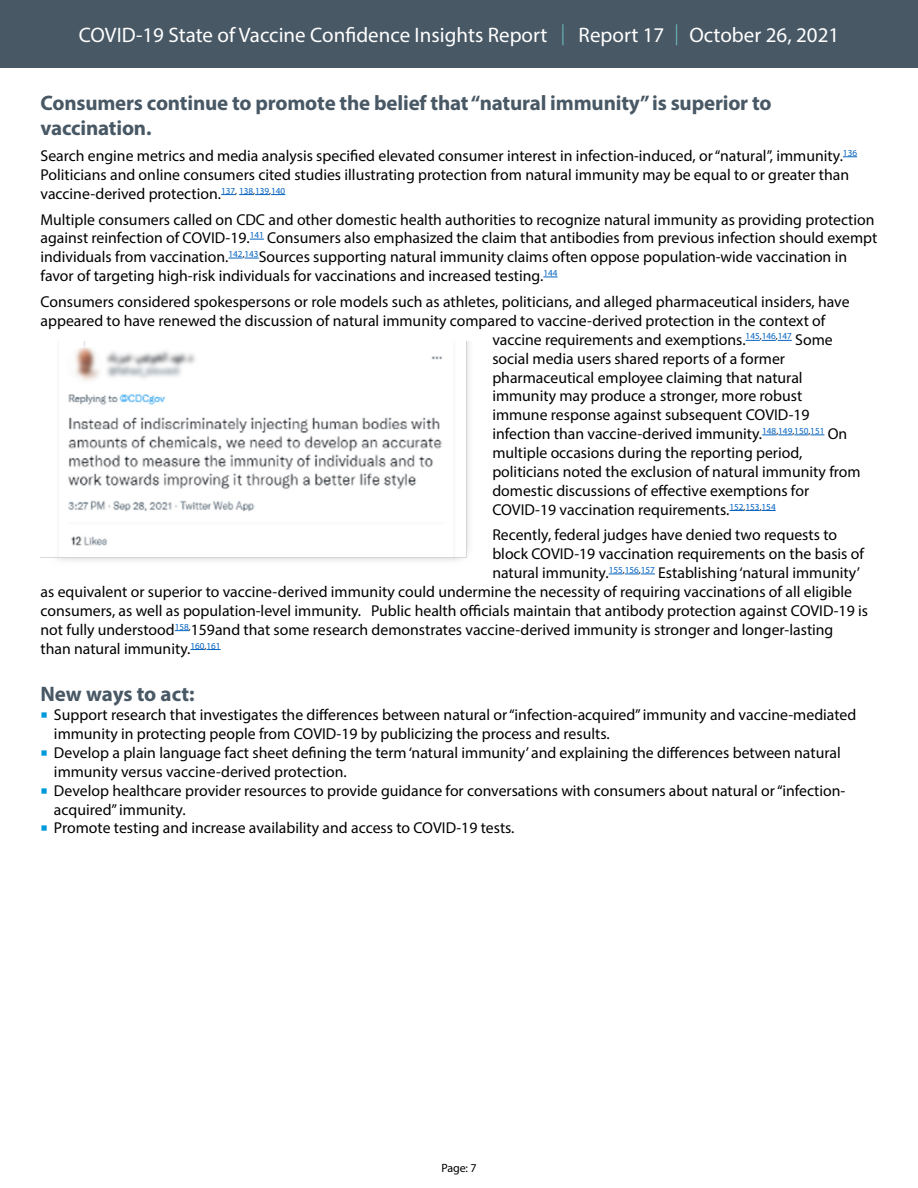
<style>
.page{position:relative;width:918px;height:1188px;background:#fff}
.page>*{position:absolute;margin:0;border:0;box-sizing:border-box;transform-origin:0 0}
.t1{font:700 21px/25.2px "Myriad Pro";letter-spacing:-.01em;color:#485865}
.t2{font:21px "Myriad Pro";color:#fff}
.L{font:15.75px/18.9px "Myriad Pro";color:#000}
.t3{font:12px "Myriad Pro";color:#000}
.s1{font-weight:300;color:#70cacb}
</style>
<div class="page">
<div style="left:0;top:0;width:918px;height:68px;background:#485865"></div>
<svg style="left:843px;top:157px;width:14px;height:1px"></svg>
<svg style="left:221px;top:194px;width:64px;height:1px"></svg>
<svg style="left:250px;top:239px;width:14px;height:1px"></svg>
<svg style="left:229px;top:258px;width:30px;height:1px"></svg>
<svg style="left:543px;top:277px;width:15px;height:1px"></svg>
<svg style="left:746px;top:340px;width:46px;height:1px"></svg>
<svg style="left:762px;top:435px;width:62px;height:1px"></svg>
<svg style="left:730px;top:510px;width:46px;height:1px"></svg>
<svg style="left:609px;top:574px;width:46px;height:1px"></svg>
<svg style="left:175px;top:630px;width:14px;height:1px"></svg>
<svg style="left:190px;top:649px;width:31px;height:1px"></svg>
<img style="left:40px;top:342px;width:429px;height:219px">
<h1 class="t2" style="left:79px;top:22px;width:762px">COVID-19 State of Vaccine Confidence Insights Report <span class="s1">|</span> Report 17 <span class="s1">|</span> October 26, 2021</h1>
<h4 class="t1" style="left:40px;top:90px;width:733px">Consumers continue to promote the belief that “natural immunity” is superior to vaccination.</h4>
<p class="L" style="left:40px;top:146px;width:818px">Search engine metrics and media analysis specified elevated consumer interest in infection-induced, or “natural”, immunity.<sup>136<br></sup>Politicians and online consumers cited studies illustrating protection from natural immunity may be equal to or greater than vaccine-derived protection.<sup>137</sup><sup>,</sup> <sup>138</sup><sup>,</sup><sup>139</sup><sup>,</sup><sup>140</sup></p>
<p class="L" style="left:40px;top:210px;width:838px">Multiple consumers called on CDC and other domestic health authorities to recognize natural immunity as providing protection against reinfection of COVID-19.<sup>141</sup> Consumers also emphasized the claim that antibodies from previous infection should exempt individuals from vaccination.<sup>142</sup><sup>,</sup><sup>143</sup>Sources supporting natural immunity claims often oppose population-wide vaccination in favor of targeting high-risk individuals for vaccinations and increased testing.<sup>144</sup></p>
<p class="L" style="left:40px;top:292px;width:811px">Consumers considered spokespersons or role models such as athletes, politicians, and alleged pharmaceutical insiders, have</p>
<p class="L" style="left:40px;top:311px;width:787px">appeared to have renewed the discussion of natural immunity compared to vaccine-derived protection in the context of</p>
<p class="L" style="left:492px;top:330px;width:342px">vaccine requirements and exemptions.<sup>145</sup><sup>,</sup><sup>146</sup><sup>,</sup><sup>147</sup> Some</p>
<p class="L" style="left:492px;top:349px;width:294px">social media users shared reports of a former</p>
<p class="L" style="left:492px;top:368px;width:312px">pharmaceutical employee claiming that natural</p>
<p class="L" style="left:492px;top:386px;width:311px">immunity may produce a stronger, more robust</p>
<p class="L" style="left:492px;top:405px;width:319px">immune response against subsequent COVID-19</p>
<p class="L" style="left:492px;top:424px;width:357px">infection than vaccine-derived immunity.<sup>148</sup><sup>,</sup><sup>149</sup><sup>,</sup><sup>150</sup><sup>,</sup><sup>151</sup> On</p>
<p class="L" style="left:492px;top:443px;width:312px">multiple occasions during the reporting period,</p>
<p class="L" style="left:492px;top:462px;width:370px">politicians noted the exclusion of natural immunity from</p>
<p class="L" style="left:492px;top:481px;width:318px">domestic discussions of effective exemptions for</p>
<p class="L" style="left:492px;top:500px;width:285px">COVID-19 vaccination requirements.<sup>152</sup><sup>,</sup><sup>153</sup><sup>,</sup><sup>154</sup></p>
<p class="L" style="left:492px;top:525px;width:346px">Recently, federal judges have denied two requests to</p>
<p class="L" style="left:492px;top:544px;width:373px">block COVID-19 vaccination requirements on the basis of</p>
<p class="L" style="left:492px;top:563px;width:369px">natural immunity.<sup>155</sup><sup>,</sup><sup>156</sup><sup>,</sup><sup>157</sup> Establishing ‘natural immunity’</p>
<p class="L" style="left:40px;top:582px;width:813px">as equivalent or superior to vaccine-derived immunity could undermine the necessity of requiring vaccinations of all eligible</p>
<p class="L" style="left:40px;top:601px;width:829px">consumers, as well as population-level immunity. Public health officials maintain that antibody protection against COVID-19 is</p>
<p class="L" style="left:40px;top:620px;width:794px">not fully understood<sup>158</sup><sup>,</sup>159and that some research demonstrates vaccine-derived immunity is stronger and longer-lasting</p>
<p class="L" style="left:40px;top:639px;width:182px">than natural immunity.<sup>160</sup><sup>,</sup><sup>161</sup></p>
<p class="t1" style="left:40px;top:681px;width:156px">New ways to act:</p>
<p class="L" style="left:54px;top:705px;width:804px">Support research that investigates the differences between natural or “infection-acquired” immunity and vaccine-mediated immunity in protecting people from COVID-19 by publicizing the process and results.</p>
<p class="L" style="left:54px;top:743px;width:788px">Develop a plain language fact sheet defining the term ‘natural immunity’ and explaining the differences between natural immunity versus vaccine-derived protection.</p>
<p class="L" style="left:54px;top:781px;width:793px">Develop healthcare provider resources to provide guidance for conversations with consumers about natural or “infection&shy;acquired” immunity.</p>
<p class="L" style="left:54px;top:818px;width:462px">Promote testing and increase availability and access to COVID-19 tests.</p>
<p class="t3" style="left:441px;top:1161px;width:37px">Page: 7</p>
</div>
